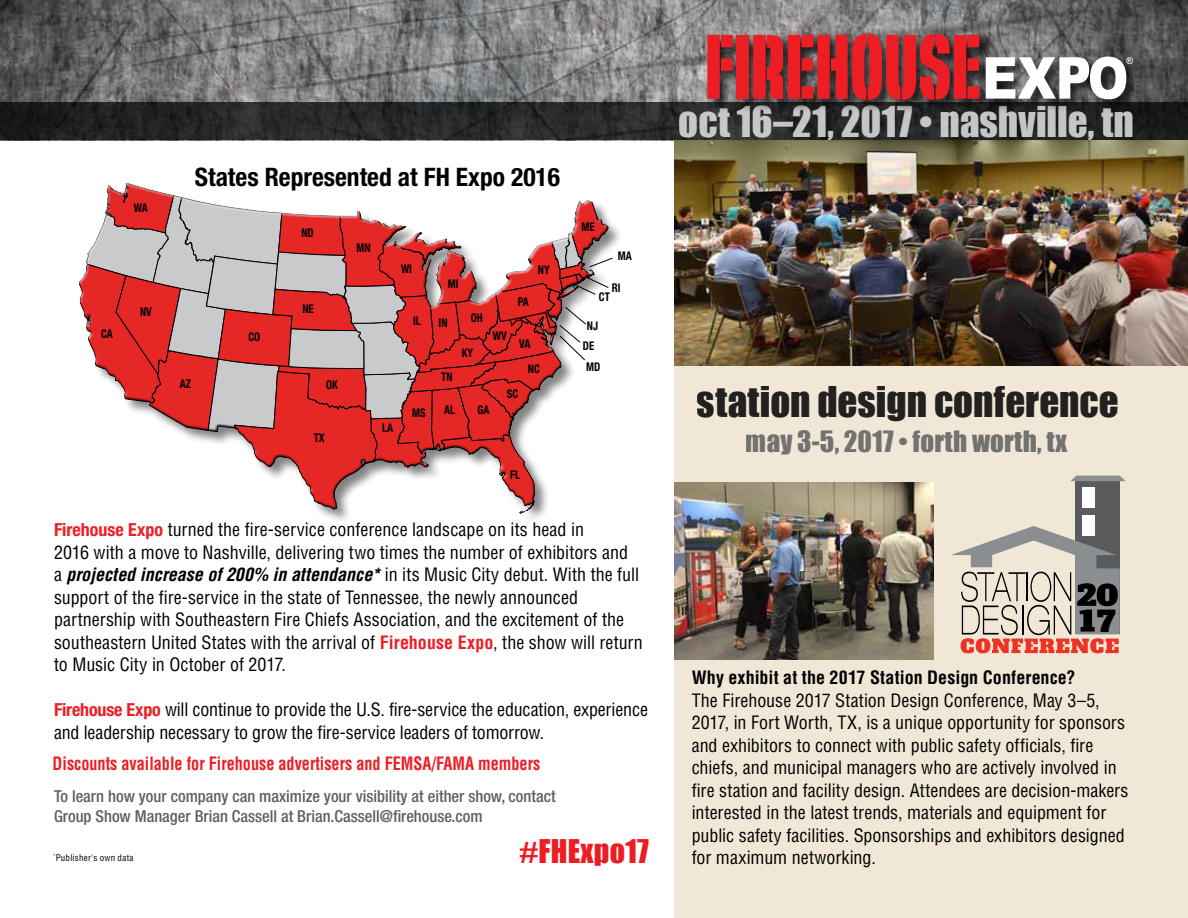
<style>
.page{position:relative;width:1188px;height:918px;background:#fff}
.page>*{position:absolute;margin:0;border:0;box-sizing:border-box;transform-origin:0 0}
.t1{font:39px "Impact";color:#dedfe0}
.t2{font:39px "Impact";color:#030304}
.t3{font:30px "Impact";letter-spacing:.01em;color:#ed1d24}
.t4{font:28.65px "Alfa Slab One";color:#000}
.t5{font:27px "Impact";letter-spacing:.01em;color:#5f6062}
.t6{font:700 condensed 25.5px "Helvetica Neue LT Std";color:#000}
.t7{font:condensed 18px/22.5px "Helvetica LT Std";color:#000}
.t8{font:700 condensed 18px "Helvetica LT Std";color:#ed1d24;scale:.9 1}
.t9{font:500 condensed 16.5px/19.8px "Helvetica Neue LT Std";color:#5f6062}
.t10{font:700 condensed 12px "Helvetica Neue LT Std";color:#000;scale:.9 1}
.t11{font:9.15px "Arial Rounded MT Bold";color:#fff}
.t12{font:condensed 9px "Helvetica LT Std";letter-spacing:.025em;color:#000}
.s1{font-family:"Helvetica Neue LT Std";font-weight:700;color:#ed1d24}
.s2{font-weight:700;font-style:italic}
.s3{font-weight:700;color:#ed1d24}
.s4{font-weight:700}
</style>
<div class="page">
<img style="left:0;top:0;width:1188px;height:103px">
<svg style="left:0;top:103px;width:1188px;height:37px;background:#252525"></svg>
<div style="left:705px;top:32px;width:442px;height:82px;background:#000;opacity:.75"></div>
<svg style="left:707px;top:35px;width:26px;height:64px;background:#b62f34"></svg>
<div style="left:736px;top:35px;width:12px;height:64px;background:#ed1d24"></div>
<svg style="left:753px;top:34px;width:226px;height:66px;background:#b7282d"></svg>
<svg style="left:986px;top:57px;width:140px;height:42px"></svg>
<img style="left:675px;top:140px;width:513px;height:226px">
<div style="left:675px;top:366px;width:513px;height:552px;background:#f1e7d6"></div>
<div style="left:1076px;top:479px;width:44px;height:155px;background:#5a5b5d"></div>
<svg style="left:1071px;top:476px;width:55px;height:5px"></svg>
<div style="left:1082px;top:487px;width:13px;height:21px;background:#fff"></div>
<svg style="left:951px;top:526px;width:169px;height:127px"></svg>
<div style="left:1082px;top:515px;width:13px;height:21px;background:#fff"></div>
<img style="left:675px;top:482px;width:258px;height:177px">
<svg style="left:79px;top:182px;width:534px;height:332px"></svg>
<p class="t10" style="left:101px;top:326px;width:14px">CA</p>
<p class="t10" style="left:134px;top:200px;width:17px">WA</p>
<p class="t6" style="left:195px;top:161px;width:367px">States Represented at FH Expo 2016</p>
<p class="t10" style="left:301px;top:226px;width:15px">ND</p>
<p class="t10" style="left:356px;top:241px;width:17px">MN</p>
<p class="t10" style="left:401px;top:261px;width:14px">WI</p>
<p class="t10" style="left:448px;top:276px;width:13px">MI</p>
<p class="t10" style="left:538px;top:263px;width:15px">NY</p>
<p class="t10" style="left:140px;top:304px;width:15px">NV</p>
<p class="t10" style="left:302px;top:302px;width:14px">NE</p>
<p class="t10" style="left:180px;top:376px;width:14px">AZ</p>
<p class="t10" style="left:248px;top:329px;width:15px">CO</p>
<p class="t10" style="left:326px;top:377px;width:15px">OK</p>
<p class="t10" style="left:314px;top:430px;width:14px">TX</p>
<p class="t10" style="left:382px;top:421px;width:14px">LA</p>
<p class="t10" style="left:413px;top:314px;width:10px">IL</p>
<p class="t10" style="left:439px;top:316px;width:11px">IN</p>
<p class="t10" style="left:441px;top:370px;width:14px">TN</p>
<p class="t10" style="left:471px;top:310px;width:15px">OH</p>
<p class="t10" style="left:462px;top:345px;width:14px">KY</p>
<p class="t10" style="left:493px;top:328px;width:17px">WV</p>
<p class="t10" style="left:518px;top:294px;width:14px">PA</p>
<p class="t10" style="left:519px;top:337px;width:14px">VA</p>
<p class="t10" style="left:528px;top:362px;width:15px">NC</p>
<p class="t10" style="left:507px;top:386px;width:14px">SC</p>
<p class="t10" style="left:412px;top:406px;width:17px">MS</p>
<p class="t10" style="left:444px;top:402px;width:14px">AL</p>
<p class="t10" style="left:477px;top:402px;width:15px">GA</p>
<p class="t10" style="left:510px;top:468px;width:13px">FL</p>
<p class="t10" style="left:581px;top:219px;width:16px">ME</p>
<p class="t10" style="left:618px;top:249px;width:17px">MA</p>
<p class="t10" style="left:612px;top:281px;width:11px">RI</p>
<p class="t10" style="left:599px;top:290px;width:14px">CT</p>
<p class="t10" style="left:587px;top:319px;width:14px">NJ</p>
<p class="t10" style="left:583px;top:338px;width:14px">DE</p>
<p class="t10" style="left:586px;top:359px;width:17px">MD</p>
<p class="t7" style="left:54px;top:518px;width:590px"><span class="s1">Firehouse Expo</span> turned the fire-service conference landscape on its head in<br>2016 with a move to Nashville, delivering two times the number of exhibitors and<br>a <span class="s2">projected increase of 200% in attendance*</span> in its Music City debut. With the full support of the fire-service in the state of Tennessee, the newly announced partnership with Southeastern Fire Chiefs Association, and the excitement of the southeastern United States with the arrival of <span class="s3">Firehouse Expo</span>, the show will return to Music City in October of 2017.</p>
<p class="t7" style="left:54px;top:698px;width:596px"><span class="s1">Firehouse Expo</span> will continue to provide the U.S. fire-service the education, experience and leadership necessary to grow the fire-service leaders of tomorrow.</p>
<p class="t8" style="left:53px;top:753px;width:543px">Discounts available for Firehouse advertisers and FEMSA/FAMA members</p>
<p class="t9" style="left:54px;top:786px;width:503px">To learn how your company can maximize your visibility at either show, contact<br>Group Show Manager Brian Cassell at Brian.Cassell@firehouse.com</p>
<p class="t12" style="left:53px;top:853px;width:82px"><sup>*</sup>Publisher's own data</p>
<p class="t3" style="left:520px;top:827px;width:131px">#FHExpo17</p>
<p class="t11" style="left:1126px;top:55px;width:8px">®</p>
<h1 class="t1" style="left:679px;top:91px;width:457px">oct 16–21, 2017 • nashville, tn</h1>
<h1 class="t2" style="left:697px;top:371px;width:424px">station design conference</h1>
<h3 class="t5" style="left:746px;top:420px;width:323px">may 3-5, 2017 • forth worth, tx</h3>
<p class="t4" style="left:1097px;top:602px;width:20px">7</p>
<p class="t7" style="left:692px;top:666px;width:438px"><span class="s4">Why exhibit at the 2017 Station Design Conference?<br></span>The Firehouse 2017 Station Design Conference, May 3–5, 2017, in Fort Worth, TX, is a unique opportunity for sponsors and exhibitors to connect with public safety officials, fire chiefs, and municipal managers who are actively involved in fire station and facility design. Attendees are decision-makers interested in the latest trends, materials and equipment for public safety facilities. Sponsorships and exhibitors designed for maximum networking.</p>
</div>
